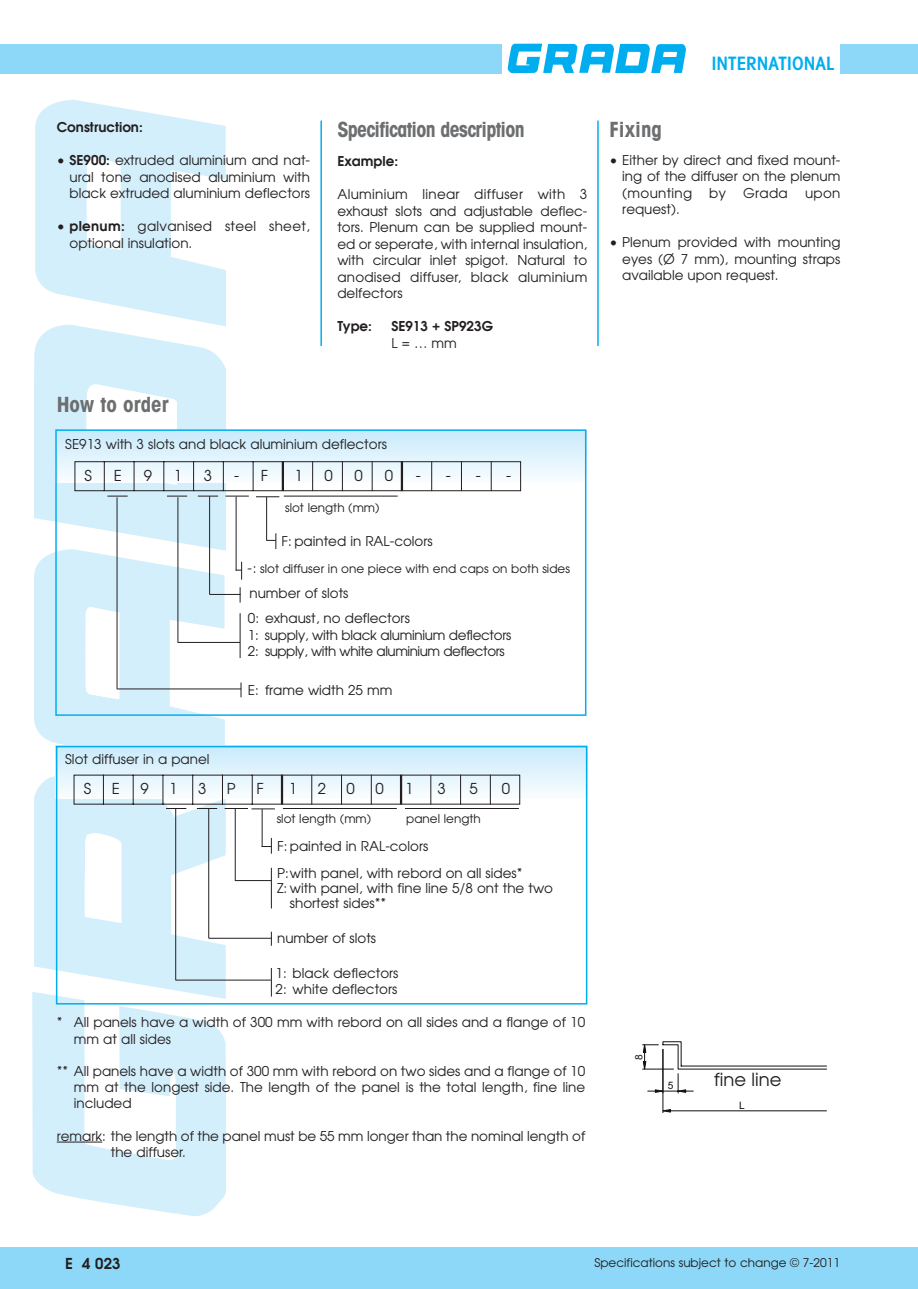
<style>
.page{position:relative;width:918px;height:1289px;background:#fff}
.page>*{position:absolute;margin:0;border:0;box-sizing:border-box;transform-origin:0 0}
.t1{font:700 condensed 21px "Avant Garde";letter-spacing:-.035em;color:#6c6e70;scale:.95 1}
.t2{font:700 condensed 21px "Avant Garde";color:#6c6e70}
.t3{font:700 condensed 21px "Avant Garde";letter-spacing:-.035em;color:#6c6e70}
.t4{font:600 condensed 18.45px "Avant Garde";color:#00aeef}
.t5{font:18px "Avant Garde";color:#231f20}
.t6{font:15px "Avant Garde";color:#231f20}
.t7{font:600 15px "Avant Garde";color:#231f20}
.t8{font:13.5px/16.5px "Avant Garde";color:#231f20;text-align:justify}
.t9{font:13.5px/16.5px "Avant Garde";letter-spacing:-.02em;color:#231f20}
.t10{font:13.5px/16.5px "Avant Garde";letter-spacing:.02em;color:#231f20}
.t11{font:600 13.5px "Avant Garde";color:#231f20}
.t12{font:12px "Avant Garde";color:#231f20}
.t13{font:10.2px "Arial";color:#140f10}
.s1{font-weight:600}
.s2{font-size:13.5px}
</style>
<div class="page">
<div style="left:0;top:44px;width:918px;height:30px;background:#8dd8f8"></div>
<div style="left:0;top:1247px;width:918px;height:41px;background:#8dd8f8"></div>
<div style="left:502px;top:38px;width:337px;height:44px;background:#fff"></div>
<svg style="left:508px;top:44px;width:178px;height:29px"></svg>
<div style="left:56px;top:746px;width:531px;height:52px;background:linear-gradient(to bottom,#c8ebfc,#f6fafd)"></div>
<div style="left:55px;top:430px;width:531px;height:52px;background:linear-gradient(to bottom,#c8ebfc,#f7fbfd)"></div>
<hr style="left:597px;top:121px;width:2px;height:225px;background:#00aeef">
<hr style="left:320px;top:121px;width:2px;height:225px;background:#00aeef">
<svg style="left:279px;top:460px;width:242px;height:38px"></svg>
<hr style="left:282px;top:461px;width:2px;height:30px;background:#231f20">
<hr style="left:312px;top:461px;width:1px;height:30px;background:#231f20">
<hr style="left:342px;top:461px;width:1px;height:30px;background:#231f20">
<hr style="left:372px;top:461px;width:1px;height:30px;background:#231f20">
<hr style="left:401px;top:461px;width:2px;height:30px;background:#231f20">
<hr style="left:431px;top:461px;width:1px;height:30px;background:#231f20">
<hr style="left:461px;top:461px;width:1px;height:30px;background:#231f20">
<hr style="left:491px;top:461px;width:1px;height:30px;background:#231f20">
<svg style="left:279px;top:774px;width:241px;height:35px"></svg>
<hr style="left:281px;top:774px;width:2px;height:30px;background:#231f20">
<hr style="left:311px;top:774px;width:1px;height:30px;background:#231f20">
<hr style="left:341px;top:774px;width:1px;height:30px;background:#231f20">
<hr style="left:371px;top:774px;width:1px;height:30px;background:#231f20">
<hr style="left:400px;top:774px;width:2px;height:30px;background:#231f20">
<hr style="left:430px;top:774px;width:1px;height:30px;background:#231f20">
<hr style="left:460px;top:774px;width:1px;height:30px;background:#231f20">
<hr style="left:490px;top:774px;width:1px;height:30px;background:#231f20">
<hr style="left:405px;top:808px;width:114px;height:1px;background:#231f20">
<svg style="left:643px;top:1041px;width:184px;height:71px"></svg>
<svg style="left:32px;top:100px;width:247px;height:1116px"></svg>
<p class="t11" style="left:57px;top:122px;width:88px">Construction:</p>
<p class="t8" style="left:70px;top:153px;width:242px;text-indent:-13px">• <span class="s1">SE900:</span> extruded aluminium and nat&shy;ural tone anodised aluminium with black extruded aluminium deflectors</p>
<p class="t10" style="left:70px;top:219px;width:242px;text-indent:-13px">• <span class="s1">plenum:</span> galvanised steel sheet, optional insulation.</p>
<h1 class="t2" style="left:57px;top:397px;width:113px">How to order</h1>
<h1 class="t1" style="left:337px;top:122px;width:199px">Specification description</h1>
<h1 class="t3" style="left:610px;top:122px;width:54px">Fixing</h1>
<h2 class="t4" style="left:711px;top:57px;width:125px">INTERNATIONAL</h2>
<p class="t11" style="left:337px;top:156px;width:62px">Example:</p>
<p class="t8" style="left:337px;top:187px;width:251px">Aluminium linear diffuser with 3 exhaust slots and adjustable deflec&shy;tors. Plenum can be supplied mount&shy;ed or seperate, with internal insulation, with circular inlet spigot. Natural to anodised diffuser, black aluminium delfectors</p>
<p class="t11" style="left:337px;top:321px;width:36px">Type:</p>
<p class="t11" style="left:391px;top:321px;width:103px">SE913 + SP923G</p>
<p class="t8" style="left:391px;top:336px;width:67px">L = … mm</p>
<p class="t8" style="left:622px;top:153px;width:220px;text-indent:-13px">• Either by direct and fixed mount&shy;ing of the diffuser on the plenum (mounting</p>
<p class="t8" style="left:709px;top:186px;width:18px">by</p>
<p class="t8" style="left:743px;top:186px;width:46px">Grada</p>
<p class="t8" style="left:805px;top:186px;width:37px">upon</p>
<p class="t8" style="left:622px;top:202px;width:59px">request).</p>
<p class="t8" style="left:622px;top:235px;width:220px;text-indent:-13px">• Plenum provided with mounting eyes (Ø 7 mm), mounting straps available upon request.</p>
<p class="t8" style="left:65px;top:437px;width:323px">SE913 with 3 slots and black aluminium deflectors</p>
<p class="t6" style="left:85px;top:470px;width:9px">S</p>
<p class="t6" style="left:114px;top:470px;width:10px">E</p>
<p class="t6" style="left:144px;top:470px;width:10px">9</p>
<p class="t6" style="left:174px;top:470px;width:10px">1</p>
<p class="t6" style="left:204px;top:470px;width:10px">3</p>
<p class="t6" style="left:234px;top:470px;width:36px">- F</p>
<p class="t6" style="left:294px;top:470px;width:10px">1</p>
<p class="t6" style="left:324px;top:470px;width:10px">0</p>
<p class="t6" style="left:355px;top:470px;width:10px">0</p>
<p class="t6" style="left:385px;top:470px;width:10px">0</p>
<p class="t6" style="left:416px;top:470px;width:37px">- -</p>
<p class="t6" style="left:476px;top:470px;width:37px">- -</p>
<p class="t12" style="left:285px;top:503px;width:96px">slot length (mm)</p>
<p class="t8" style="left:282px;top:534px;width:153px">F: painted in RAL-colors</p>
<p class="t8" style="left:65px;top:752px;width:146px">Slot diffuser in a panel</p>
<p class="t12" style="left:247px;top:564px;width:324px"><span class="s2">-:</span> slot diffuser in one piece with end caps on both sides</p>
<p class="t9" style="left:248px;top:611px;width:265px">0: exhaust, no deflectors<br>1: supply, with black aluminium deflectors<br>2: supply, with white aluminium deflectors</p>
<p class="t8" style="left:248px;top:682px;width:146px">E: frame width 25 mm</p>
<p class="t8" style="left:249px;top:586px;width:101px">number of slots</p>
<p class="t6" style="left:84px;top:783px;width:9px">S</p>
<p class="t6" style="left:112px;top:783px;width:10px">E</p>
<p class="t6" style="left:140px;top:783px;width:10px">9</p>
<p class="t6" style="left:169px;top:783px;width:10px">1</p>
<p class="t6" style="left:198px;top:783px;width:10px">3</p>
<p class="t6" style="left:227px;top:783px;width:10px">P</p>
<p class="t6" style="left:256px;top:783px;width:9px">F</p>
<p class="t6" style="left:289px;top:783px;width:10px">1</p>
<p class="t6" style="left:318px;top:783px;width:10px">2</p>
<p class="t6" style="left:347px;top:783px;width:10px">0</p>
<p class="t6" style="left:375px;top:783px;width:10px">0</p>
<p class="t6" style="left:405px;top:783px;width:10px">1</p>
<p class="t6" style="left:437px;top:783px;width:10px">3</p>
<p class="t6" style="left:470px;top:783px;width:10px">5</p>
<p class="t6" style="left:502px;top:783px;width:10px">0</p>
<p class="t12" style="left:406px;top:814px;width:76px">panel length</p>
<p class="t8" style="left:277px;top:838px;width:153px">F: painted in RAL-colors</p>
<p class="t12" style="left:277px;top:814px;width:96px">slot length (mm)</p>
<p class="t8" style="left:277px;top:865px;width:247px">P:with panel, with rebord on all sides*</p>
<p class="t8" style="left:277px;top:880px;width:278px">Z: with panel, with fine line 5/8 ont the two</p>
<p class="t8" style="left:290px;top:895px;width:98px">shortest sides**</p>
<p class="t8" style="left:277px;top:931px;width:101px">number of slots</p>
<p class="t8" style="left:276px;top:965px;width:124px">1: black deflectors<br>2: white deflectors</p>
<p class="t8" style="left:74px;top:1015px;width:513px;text-indent:-17px">* All panels have a width of 300 mm with rebord on all sides and a flange of 10 mm at all sides</p>
<p class="t8" style="left:74px;top:1064px;width:513px;text-indent:-17px">** All panels have a width of 300 mm with rebord on two sides and a flange of 10 mm at the longest side. The length of the panel is the total length, fine line included</p>
<p class="t8" style="left:111px;top:1129px;width:476px;text-indent:-54px">remark: the length of the panel must be 55 mm longer than the nominal length of the diffuser.</p>
<p class="t13" style="left:633px;top:1059px;width:7px;rotate:-90deg">8</p>
<p class="t13" style="left:668px;top:1079px;width:7px">5</p>
<h3 class="t5" style="left:714px;top:1073px;width:69px">fine line</h3>
<p class="t13" style="left:739px;top:1099px;width:7px">L</p>
<p class="t7" style="left:65px;top:1257px;width:57px">E 4 023</p>
<p class="t12" style="left:594px;top:1257px;width:247px">Specifications subject to change © 7-2011</p>
</div>
